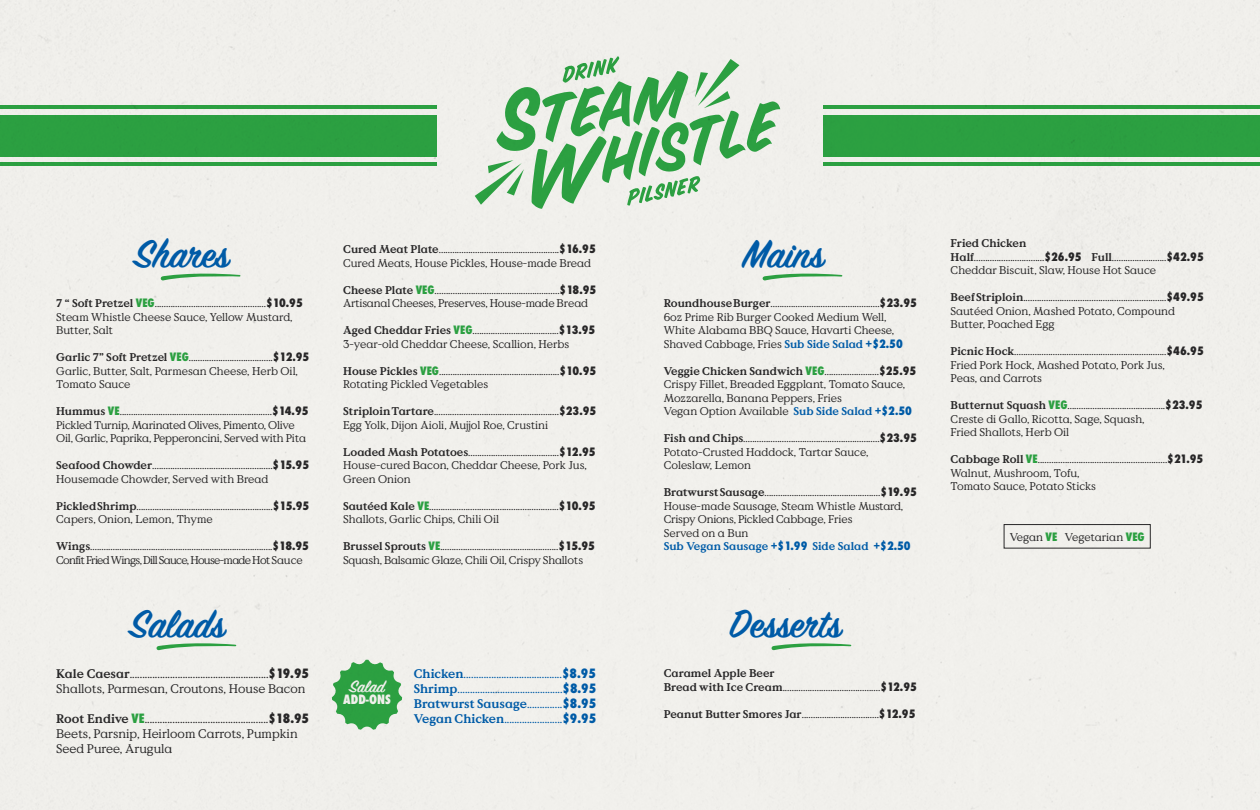
<style>
.page{position:relative;width:1260px;height:810px;background:#f1f0ec}
.page>*{position:absolute;margin:0;border:0;box-sizing:border-box;transform-origin:0 0}
.t1{font:600 43.75px "Sign Painter House Script";color:#005daa}
.t2{font:600 18.75px "Sign Painter House Script";color:#f5f4f0}
.t3{font:12.5px/15px "Value Serif Pro";color:#292829}
.t4{font:12.5px/15px "Value Serif Pro";color:#005daa;text-align:justify}
.t5{font:800 condensed 12.5px "Futura";color:#f5f4f0}
.t6{font:11.25px/13.5px "Value Serif Pro";color:#292829}
.t7{font:11.25px/13.5px "Value Serif Pro";letter-spacing:-.02em;color:#292829}
.t8{font:11.25px/13.5px "Value Serif Pro";letter-spacing:-.06em;color:#292829}
.s1{font-weight:700}
.s2{font-family:"Futura";font-weight:800;font-stretch:condensed;color:#2da343}
.s3{font-family:"Futura";font-weight:800;font-stretch:condensed}
.s4{font-weight:700;color:#005daa}
.s5{font-family:"Futura";font-weight:800;font-stretch:condensed;color:#005daa}
</style>
<div class="page">
<h1 class="t1" style="left:134px;top:228px;width:96px">Shares</h1>
<p class="t6" style="left:56px;top:297px;width:248px"><span class="s1">7 “ Soft Pretzel</span> <span class="s2">VEG</span>.................................................<span class="s3">$10.95<br></span>Steam Whistle Cheese Sauce, Yellow Mustard,<br>Butter, Salt</p>
<p class="t6" style="left:56px;top:351px;width:255px"><span class="s1">Garlic 7” Soft Pretzel</span> <span class="s2">VEG</span>.....................................<span class="s3">$12.95<br></span>Garlic, Butter, Salt, Parmesan Cheese, Herb Oil,<br>Tomato Sauce</p>
<p class="t7" style="left:56px;top:405px;width:254px"><span class="s1">Hummus</span> <span class="s2">VE</span>...................................................................<span class="s3">$14.95<br></span>Pickled Turnip, Marinated Olives, Pimento, Olive<br>Oil, Garlic, Paprika, Pepperoncini, Served with Pita</p>
<p class="t6" style="left:56px;top:459px;width:254px"><span class="s1">Seafood Chowder</span>.....................................................<span class="s3">$15.95<br></span>Housemade Chowder, Served with Bread</p>
<p class="t6" style="left:56px;top:499px;width:255px"><span class="s1">Pickled Shrimp</span>............................................................<span class="s3">$15.95<br></span>Capers, Onion, Lemon, Thyme</p>
<p class="t8" style="left:56px;top:540px;width:254px"><span class="s1">Wings</span>.................................................................................<span class="s3">$18.95<br></span>Confit Fried Wings, Dill Sauce, House-made Hot Sauce</p>
<p class="t6" style="left:343px;top:243px;width:254px"><span class="s1">Cured Meat Plate</span>.....................................................<span class="s3">$16.95<br></span>Cured Meats, House Pickles, House-made Bread</p>
<p class="t7" style="left:343px;top:283px;width:255px"><span class="s1">Cheese Plate</span> <span class="s2">VEG</span>.......................................................<span class="s3">$18.95<br></span>Artisanal Cheeses, Preserves, House-made Bread</p>
<p class="t6" style="left:343px;top:324px;width:254px"><span class="s1">Aged Cheddar Fries</span> <span class="s2">VEG</span>......................................<span class="s3">$13.95<br></span>3-year-old Cheddar Cheese, Scallion, Herbs</p>
<p class="t6" style="left:343px;top:364px;width:255px"><span class="s1">House Pickles</span> <span class="s2">VEG</span>.....................................................<span class="s3">$10.95<br></span>Rotating Pickled Vegetables</p>
<p class="t6" style="left:343px;top:405px;width:255px"><span class="s1">Striploin Tartare</span>.......................................................<span class="s3">$23.95<br></span>Egg Yolk, Dijon Aioli, Mujjol Roe, Crustini</p>
<p class="t6" style="left:343px;top:445px;width:254px"><span class="s1">Loaded Mash Potatoes</span>........................................<span class="s3">$12.95<br></span>House-cured Bacon, Cheddar Cheese, Pork Jus,<br>Green Onion</p>
<p class="t6" style="left:343px;top:499px;width:254px"><span class="s1">Sautéed Kale</span> <span class="s2">VE</span>.........................................................<span class="s3">$10.95<br></span>Shallots, Garlic Chips, Chili Oil</p>
<p class="t7" style="left:343px;top:540px;width:253px"><span class="s1">Brussel Sprouts</span> <span class="s2">VE</span>....................................................<span class="s3">$15.95<br></span>Squash, Balsamic Glaze, Chili Oil, Crispy Shallots</p>
<h1 class="t1" style="left:743px;top:228px;width:83px">Mains</h1>
<p class="t6" style="left:664px;top:297px;width:255px"><span class="s1">Roundhouse Burger</span>................................................<span class="s3">$23.95<br></span>6oz Prime Rib Burger Cooked Medium Well, White Alabama BBQ Sauce, Havarti Cheese, Shaved Cabbage, Fries <span class="s4">Sub Side Salad</span> <span class="s5">+$2.50</span></p>
<p class="t6" style="left:664px;top:364px;width:254px"><span class="s1">Veggie Chicken Sandwich</span> <span class="s2">VEG</span>........................<span class="s3">$25.95<br></span>Crispy Fillet, Breaded Eggplant, Tomato Sauce, Mozzarella, Banana Peppers, Fries<br>Vegan Option Available <span class="s4">Sub Side Salad</span> <span class="s5">+$2.50</span></p>
<p class="t6" style="left:664px;top:432px;width:255px"><span class="s1">Fish and Chips</span>............................................................<span class="s3">$23.95<br></span>Potato-Crusted Haddock, Tartar Sauce,<br>Coleslaw, Lemon</p>
<p class="t6" style="left:664px;top:486px;width:255px"><span class="s1">Bratwurst Sausage</span>...................................................<span class="s3">$19.95<br></span>House-made Sausage, Steam Whistle Mustard, Crispy Onions, Pickled Cabbage, Fries<br>Served on a Bun<br><span class="s4">Sub Vegan Sausage</span> <span class="s5">+$1.99</span> <span class="s4">Side Salad</span> <span class="s5">+$2.50</span></p>
<h1 class="t1" style="left:130px;top:597px;width:97px">Salads</h1>
<h1 class="t1" style="left:729px;top:597px;width:113px">Desserts</h1>
<p class="t3" style="left:56px;top:667px;width:254px"><span class="s1">Kale Caesar</span>.......................................................<span class="s3">$19.95<br></span>Shallots, Parmesan, Croutons, House Bacon</p>
<p class="t3" style="left:56px;top:712px;width:254px"><span class="s1">Root Endive</span> <span class="s2">VE</span>.................................................<span class="s3">$18.95<br></span>Beets, Parsnip, Heirloom Carrots, Pumpkin<br>Seed Puree, Arugula</p>
<h2 class="t2" style="left:349px;top:675px;width:37px">Salad</h2>
<p class="t5" style="left:343px;top:691px;width:49px">ADD-ONS</p>
<p class="t4" style="left:414px;top:667px;width:184px"><span class="s1">Chicken</span>.......................................<span class="s3">$8.95<br></span><span class="s1">Shrimp</span>..........................................<span class="s3">$8.95<br></span><span class="s1">Bratwurst Sausage</span>..............<span class="s3">$8.95<br></span><span class="s1">Vegan Chicken</span>.......................<span class="s3">$9.95</span></p>
<p class="t6" style="left:664px;top:667px;width:255px"><span class="s1">Caramel Apple Beer<br>Bread with Ice Cream</span>...........................................<span class="s3">$12.95</span></p>
<p class="t6" style="left:664px;top:707px;width:253px"><span class="s1">Peanut Butter Smores Jar</span>..................................<span class="s3">$12.95</span></p>
<p class="t6" style="left:951px;top:237px;width:255px"><span class="s1">Fried Chicken<br>Half</span>...............................<span class="s3">$26.95</span> <span class="s1">Full</span>........................<span class="s3">$42.95<br></span>Cheddar Biscuit, Slaw, House Hot Sauce</p>
<p class="t6" style="left:951px;top:291px;width:255px"><span class="s1">Beef Striploin</span>...............................................................<span class="s3">$49.95<br></span>Sautéed Onion, Mashed Potato, Compound<br>Butter, Poached Egg</p>
<p class="t6" style="left:951px;top:345px;width:255px"><span class="s1">Picnic Hock</span>...................................................................<span class="s3">$46.95<br></span>Fried Pork Hock, Mashed Potato, Pork Jus,<br>Peas, and Carrots</p>
<p class="t6" style="left:951px;top:399px;width:253px"><span class="s1">Butternut Squash</span> <span class="s2">VEG</span>...........................................<span class="s3">$23.95<br></span>Creste di Gallo, Ricotta, Sage, Squash,<br>Fried Shallots, Herb Oil</p>
<p class="t6" style="left:951px;top:453px;width:254px"><span class="s1">Cabbage Roll</span> <span class="s2">VE</span>.........................................................<span class="s3">$21.95<br></span>Walnut, Mushroom, Tofu,<br>Tomato Sauce, Potato Sticks</p>
<p class="t6" style="left:1010px;top:530px;width:137px">Vegan <span class="s2">VE</span> Vegetarian <span class="s2">VEG</span></p>
</div>
